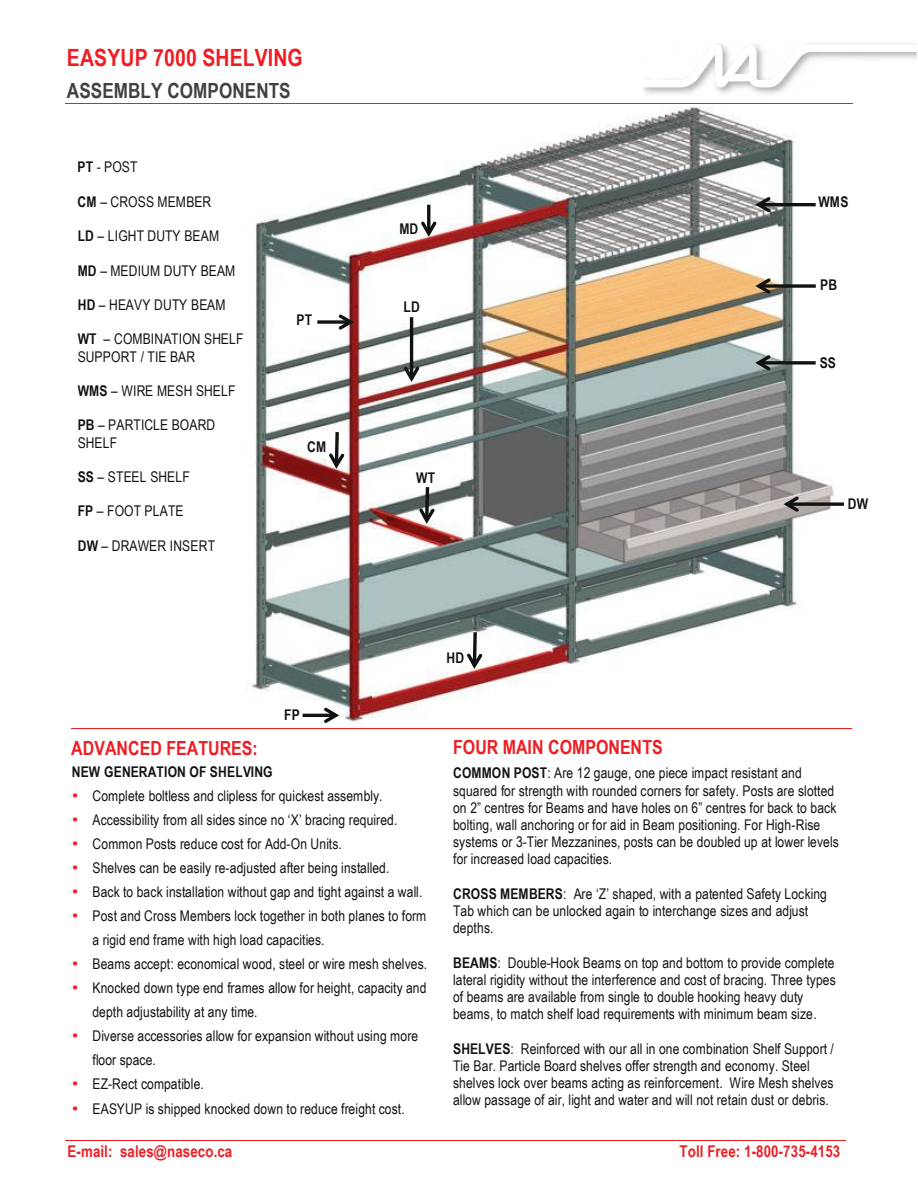
<style>
.page{position:relative;width:918px;height:1188px;background:#fff}
.page>*{position:absolute;margin:0;border:0;box-sizing:border-box;transform-origin:0 0}
.t1{font:700 23.7px "Arial Narrow";letter-spacing:.005em;color:#ef1d23}
.t2{font:700 20.85px "Arial Narrow";letter-spacing:.005em;color:#414141}
.t3{font:700 19.5px "Arial Narrow";color:#ef1d23}
.t4{font:700 16.2px "Arial Narrow";letter-spacing:.01em;color:#ef1d23}
.t5{font:14.7px/17.1px "Arial Narrow";letter-spacing:.005em;color:#111212}
.t6{font:700 14.7px "Arial Narrow";letter-spacing:.015em;color:#111212}
.s1{font-weight:700}
.s2{color:#ef1d23}
</style>
<div class="page">
<hr style="left:65px;top:1140px;width:780px;height:1px;background:#ef1d23">
<hr style="left:65px;top:103px;width:787px;height:1px;background:#ef1d23">
<hr style="left:71px;top:729px;width:781px;height:1px;background:#ef1d23">
<img style="left:251px;top:107px;width:583px;height:615px">
<img style="left:251px;top:159px;width:5px;height:409px">
<img style="left:264px;top:706px;width:56px;height:16px">
<img style="left:282px;top:312px;width:44px;height:17px">
<img style="left:293px;top:438px;width:36px;height:18px">
<img style="left:388px;top:298px;width:48px;height:17px">
<img style="left:432px;top:649px;width:47px;height:21px">
<img style="left:405px;top:469px;width:58px;height:28px">
<img style="left:801px;top:193px;width:33px;height:17px">
<img style="left:809px;top:277px;width:25px;height:17px">
<img style="left:377px;top:220px;width:65px;height:18px">
<img style="left:809px;top:355px;width:25px;height:17px">
<img style="left:831px;top:495px;width:3px;height:18px">
<hr style="left:303px;top:714px;width:33px;height:3px;background:#111212">
<svg style="left:324px;top:708px;width:15px;height:15px"></svg>
<svg style="left:317px;top:320px;width:22px;height:4px"></svg>
<svg style="left:339px;top:314px;width:15px;height:16px"></svg>
<hr style="left:410px;top:317px;width:3px;height:62px;background:#111212">
<svg style="left:404px;top:367px;width:15px;height:15px"></svg>
<hr style="left:427px;top:205px;width:3px;height:28px;background:#111212">
<svg style="left:421px;top:221px;width:16px;height:16px"></svg>
<svg style="left:329px;top:429px;width:15px;height:40px"></svg>
<svg style="left:771px;top:284px;width:45px;height:4px"></svg>
<svg style="left:755px;top:278px;width:16px;height:16px"></svg>
<svg style="left:419px;top:484px;width:16px;height:40px"></svg>
<svg style="left:467px;top:629px;width:15px;height:40px"></svg>
<hr style="left:759px;top:203px;width:57px;height:3px;background:#111212">
<svg style="left:755px;top:197px;width:16px;height:16px"></svg>
<svg style="left:771px;top:361px;width:45px;height:4px"></svg>
<svg style="left:755px;top:355px;width:16px;height:16px"></svg>
<svg style="left:799px;top:502px;width:45px;height:4px"></svg>
<svg style="left:784px;top:496px;width:15px;height:16px"></svg>
<img style="left:643px;top:44px;width:273px;height:51px">
<svg style="left:643px;top:45px;width:274px;height:42px"></svg>
<h1 class="t1" style="left:67px;top:39px;width:237px">EASYUP 7000 SHELVING</h1>
<h2 class="t2" style="left:67px;top:74px;width:225px">ASSEMBLY COMPONENTS</h2>
<p class="t5" style="left:78px;top:158px;width:61px"><span class="s1">PT</span> - POST</p>
<p class="t5" style="left:78px;top:193px;width:135px"><span class="s1">CM</span> – CROSS MEMBER</p>
<p class="t5" style="left:78px;top:227px;width:143px"><span class="s1">LD</span> – LIGHT DUTY BEAM</p>
<p class="t5" style="left:78px;top:261px;width:159px"><span class="s1">MD</span> – MEDIUM DUTY BEAM</p>
<p class="t5" style="left:78px;top:296px;width:149px"><span class="s1">HD</span> – HEAVY DUTY BEAM</p>
<p class="t5" style="left:78px;top:330px;width:167px"><span class="s1">WT</span> – COMBINATION SHELF<br>SUPPORT / TIE BAR</p>
<p class="t5" style="left:78px;top:382px;width:159px"><span class="s1">WMS</span> – WIRE MESH SHELF</p>
<p class="t5" style="left:78px;top:416px;width:139px"><span class="s1">PB</span> – PARTICLE BOARD<br>SHELF</p>
<p class="t5" style="left:78px;top:468px;width:114px"><span class="s1">SS</span> – STEEL SHELF</p>
<p class="t5" style="left:78px;top:502px;width:107px"><span class="s1">FP</span> – FOOT PLATE</p>
<p class="t5" style="left:78px;top:537px;width:139px"><span class="s1">DW</span> – DRAWER INSERT</p>
<p class="t6" style="left:296px;top:309px;width:17px">PT</p>
<p class="t6" style="left:307px;top:436px;width:21px">CM</p>
<p class="t6" style="left:400px;top:218px;width:20px">MD</p>
<p class="t6" style="left:403px;top:296px;width:18px">LD</p>
<p class="t6" style="left:416px;top:467px;width:20px">WT</p>
<p class="t6" style="left:818px;top:191px;width:32px">WMS</p>
<p class="t6" style="left:820px;top:274px;width:19px">PB</p>
<p class="t6" style="left:820px;top:352px;width:18px">SS</p>
<p class="t6" style="left:848px;top:492px;width:22px">DW</p>
<p class="t6" style="left:284px;top:703px;width:17px">FP</p>
<h3 class="t3" style="left:71px;top:733px;width:188px">ADVANCED FEATURES:</h3>
<p class="t6" style="left:72px;top:761px;width:202px">NEW GENERATION OF SHELVING</p>
<p class="t5" style="left:72px;top:787px;width:312px"><span class="s2">•</span> Complete boltless and clipless for quickest assembly.</p>
<p class="t5" style="left:72px;top:811px;width:327px"><span class="s2">•</span> Accessibility from all sides since no ‘X’ bracing required.</p>
<p class="t5" style="left:72px;top:835px;width:272px"><span class="s2">•</span> Common Posts reduce cost for Add-On Units.</p>
<p class="t5" style="left:72px;top:859px;width:319px"><span class="s2">•</span> Shelves can be easily re-adjusted after being installed.</p>
<p class="t5" style="left:72px;top:883px;width:352px"><span class="s2">•</span> Back to back installation without gap and tight against a wall.</p>
<p class="t5" style="left:92px;top:904px;width:335px;line-height:23.7px;text-indent:-21px"><span class="s2">•</span> Post and Cross Members lock together in both planes to form a rigid end frame with high load capacities.</p>
<p class="t5" style="left:72px;top:955px;width:357px"><span class="s2">•</span> Beams accept: economical wood, steel or wire mesh shelves.</p>
<p class="t5" style="left:92px;top:976px;width:336px;line-height:23.7px;text-indent:-21px"><span class="s2">•</span> Knocked down type end frames allow for height, capacity and depth adjustability at any time.</p>
<p class="t5" style="left:92px;top:1023px;width:327px;line-height:24.2px;text-indent:-21px"><span class="s2">•</span> Diverse accessories allow for expansion without using more floor space.</p>
<p class="t5" style="left:72px;top:1075px;width:133px"><span class="s2">•</span> EZ-Rect compatible.</p>
<p class="t5" style="left:72px;top:1099px;width:334px"><span class="s2">•</span> EASYUP is shipped knocked down to reduce freight cost.</p>
<p class="t6" style="left:447px;top:647px;width:19px">HD</p>
<h3 class="t3" style="left:453px;top:732px;width:211px">FOUR MAIN COMPONENTS</h3>
<p class="t5" style="left:453px;top:764px;width:387px"><span class="s1">COMMON POST</span>: Are 12 gauge, one piece impact resistant and squared for strength with rounded corners for safety. Posts are slotted on 2” centres for Beams and have holes on 6” centres for back to back bolting, wall anchoring or for aid in Beam positioning. For High-Rise systems or 3-Tier Mezzanines, posts can be doubled up at lower levels for increased load capacities.</p>
<p class="t5" style="left:453px;top:885px;width:375px"><span class="s1">CROSS MEMBERS</span>: Are ‘Z’ shaped, with a patented Safety Locking<br>Tab which can be unlocked again to interchange sizes and adjust depths.</p>
<p class="t5" style="left:453px;top:953px;width:384px"><span class="s1">BEAMS</span>: Double-Hook Beams on top and bottom to provide complete lateral rigidity without the interference and cost of bracing. Three types of beams are available from single to double hooking heavy duty beams, to match shelf load requirements with minimum beam size.</p>
<p class="t5" style="left:453px;top:1039px;width:382px"><span class="s1">SHELVES</span>: Reinforced with our all in one combination Shelf Support / Tie Bar. Particle Board shelves offer strength and economy. Steel shelves lock over beams acting as reinforcement. Wire Mesh shelves allow passage of air, light and water and will not retain dust or debris.</p>
<p class="t4" style="left:67px;top:1139px;width:166px">E-mail: sales@naseco.ca</p>
<p class="t4" style="left:680px;top:1139px;width:162px">Toll Free: 1-800-735-4153</p>
</div>
